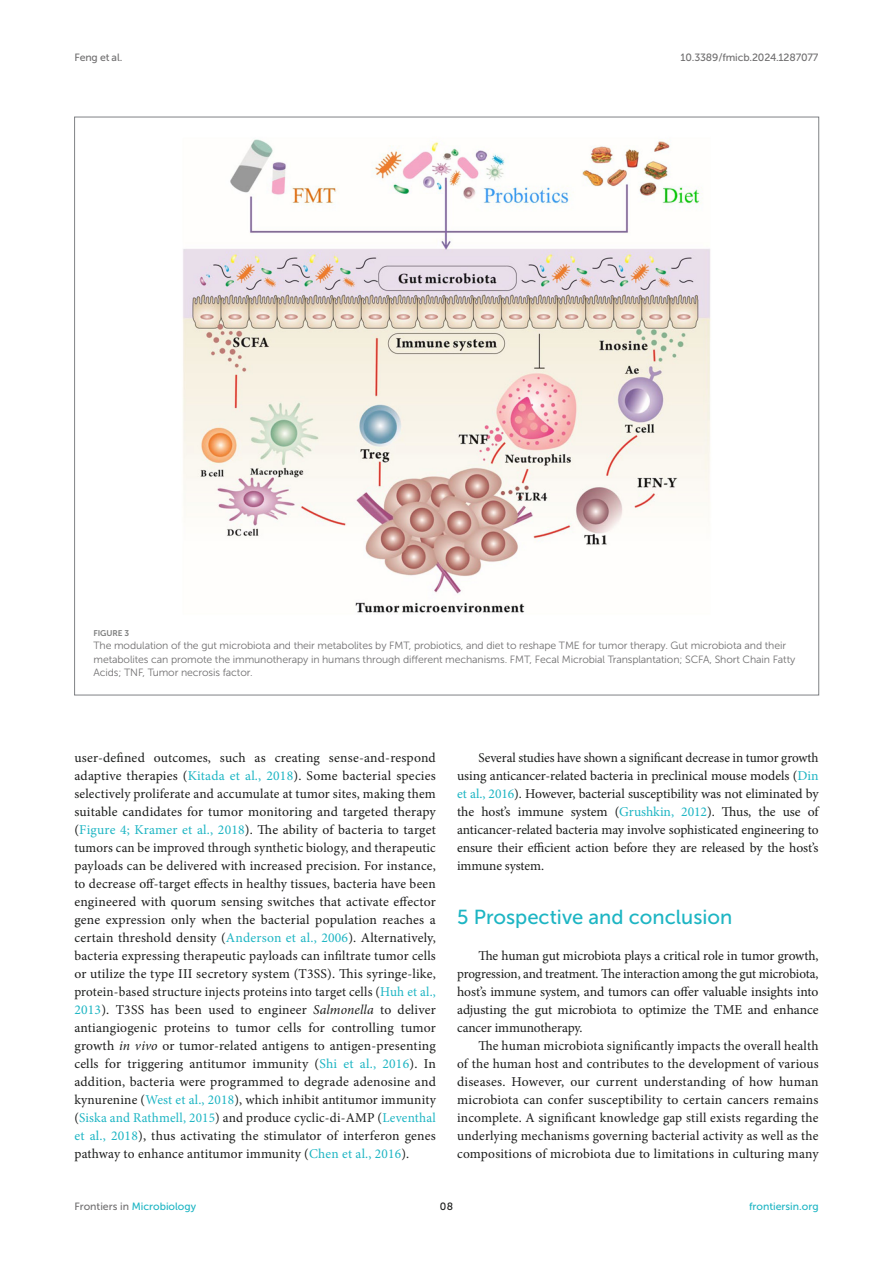
<style>
.page{position:relative;width:893px;height:1263px;background:#fff}
.page>*{position:absolute;margin:0;border:0;box-sizing:border-box;transform-origin:0 0}
.HEAD_1{font:20.25px "Museo Sans 500";color:#1db5c3}
.TEXT_FLUSH{font:13.5px/18px "Minion Pro";color:#1b1c1b;text-align:justify}
.TEXT{font:13.5px/18px "Minion Pro";color:#1b1c1b;text-align:justify}
.FIG_LEG{font:10.5px/13.5px "Museo Sans 300";letter-spacing:-.01em;color:#706f70}
.t1{font:10.5px "Museo Sans 500";color:#1db5c3}
.t2{font:10.5px "Museo Sans 500";letter-spacing:-.015em;color:#706f70}
.t3{font:10.5px "Museo Sans 500";color:#1b1c1b}
.FIG_HD{font:8.25px "Museo Sans 700";letter-spacing:-.01em;color:#7e7f7f}
.s1{color:#1db5c3}
.s2{font-style:italic}
.s3{color:#706f70}
</style>
<div class="page">
<img style="left:183px;top:139px;width:528px;height:474px">
<p class="t2" style="left:74px;top:51px;width:49px">Feng et al.</p>
<p class="t2" style="left:680px;top:51px;width:139px">10.3389/fmicb.2024.1287077</p>
<p class="FIG_HD" style="left:94px;top:628px;width:37px">FIGURE 3</p>
<p class="FIG_LEG" style="left:94px;top:639px;width:703px">The modulation of the gut microbiota and their metabolites by FMT, probiotics, and diet to reshape TME for tumor therapy. Gut microbiota and their metabolites can promote the immunotherapy in humans through different mechanisms. FMT, Fecal Microbial Transplantation; SCFA, Short Chain Fatty<br>Acids; TNF, Tumor necrosis factor.</p>
<p class="TEXT_FLUSH" style="left:74px;top:749px;width:363px">user-defined outcomes, such as creating sense-and-respond adaptive therapies (<span class="s1">Kitada et al., 2018</span>). Some bacterial species selectively proliferate and accumulate at tumor sites, making them suitable candidates for tumor monitoring and targeted therapy (<span class="s1">Figure 4; Kramer et al., 2018</span>). The ability of bacteria to target tumors can be improved through synthetic biology, and therapeutic payloads can be delivered with increased precision. For instance, to decrease off-target effects in healthy tissues, bacteria have been engineered with quorum sensing switches that activate effector gene expression only when the bacterial population reaches a certain threshold density (<span class="s1">Anderson et al., 2006</span>). Alternatively, bacteria expressing therapeutic payloads can infiltrate tumor cells or utilize the type III secretory system (T3SS). This syringe-like, protein-based structure injects proteins into target cells (<span class="s1">Huh et al., 2013</span>). T3SS has been used to engineer <span class="s2">Salmonella</span> to deliver antiangiogenic proteins to tumor cells for controlling tumor growth <span class="s2">in vivo</span> or tumor-related antigens to antigen-presenting cells for triggering antitumor immunity (<span class="s1">Shi et al., 2016</span>). In addition, bacteria were programmed to degrade adenosine and kynurenine (<span class="s1">West et al., 2018</span>), which inhibit antitumor immunity (<span class="s1">Siska and Rathmell, 2015</span>) and produce cyclic-di-AMP (<span class="s1">Leventhal et al., 2018</span>), thus activating the stimulator of interferon genes pathway to enhance antitumor immunity (<span class="s1">Chen et al., 2016</span>).</p>
<p class="TEXT" style="left:457px;top:749px;width:363px;text-indent:21px">Several studies have shown a significant decrease in tumor growth using anticancer-related bacteria in preclinical mouse models (<span class="s1">Din et al., 2016</span>). However, bacterial susceptibility was not eliminated by the host’s immune system (<span class="s1">Grushkin, 2012</span>). Thus, the use of anticancer-related bacteria may involve sophisticated engineering to ensure their efficient action before they are released by the host’s immune system.</p>
<p class="HEAD_1" style="left:457px;top:906px;width:277px">5 Prospective and conclusion</p>
<p class="TEXT_FLUSH" style="left:457px;top:947px;width:363px;text-indent:21px">The human gut microbiota plays a critical role in tumor growth, progression, and treatment. The interaction among the gut microbiota, host’s immune system, and tumors can offer valuable insights into adjusting the gut microbiota to optimize the TME and enhance cancer immunotherapy.</p>
<p class="TEXT" style="left:457px;top:1037px;width:363px;text-indent:21px">The human microbiota significantly impacts the overall health of the human host and contributes to the development of various diseases. However, our current understanding of how human microbiota can confer susceptibility to certain cancers remains incomplete. A significant knowledge gap still exists regarding the underlying mechanisms governing bacterial activity as well as the compositions of microbiota due to limitations in culturing many</p>
<p class="t1" style="left:74px;top:1200px;width:123px"><span class="s3">Frontiers in</span> Microbiology</p>
<p class="t3" style="left:440px;top:1200px;width:15px">08</p>
<p class="t1" style="left:749px;top:1200px;width:71px">frontiersin.org</p>
</div>
